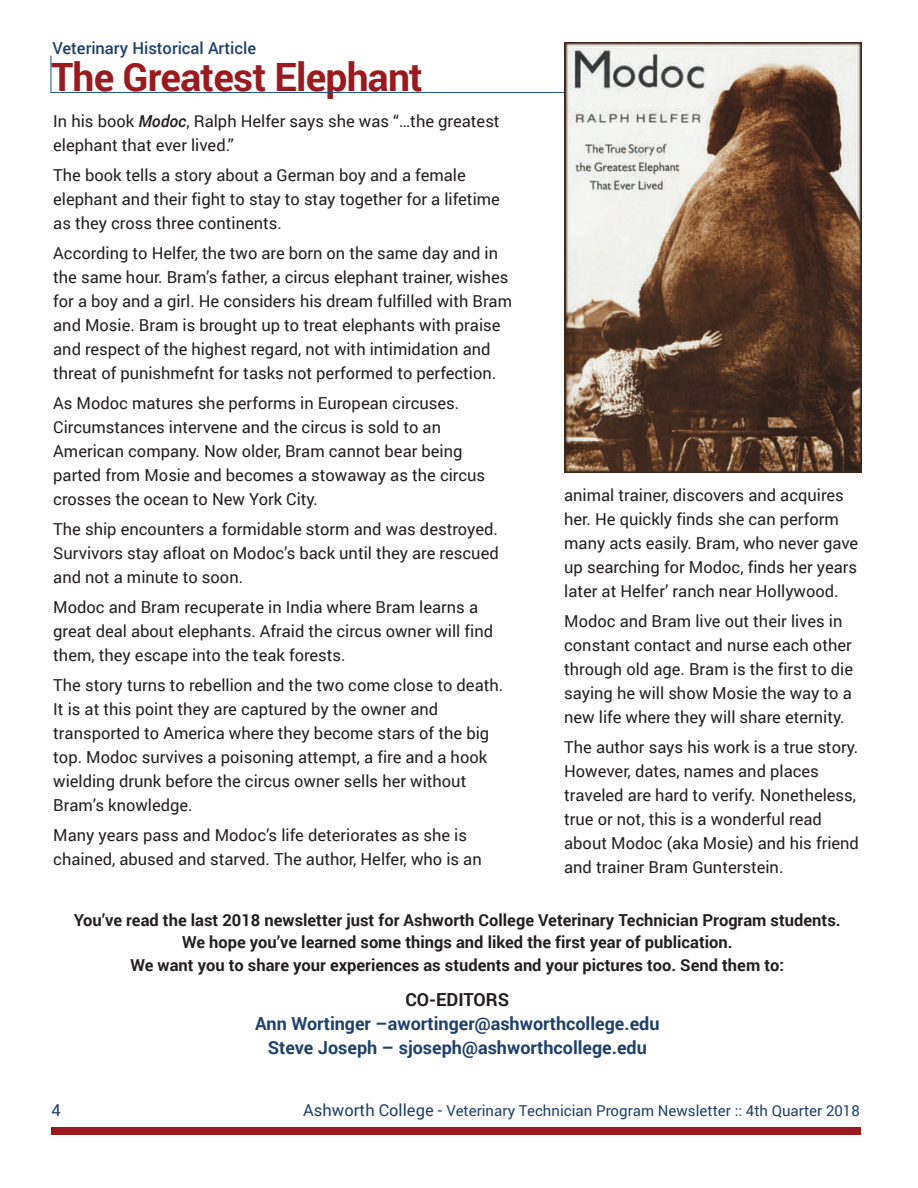
<style>
.page{position:relative;width:918px;height:1188px;background:#fff}
.page>*{position:absolute;margin:0;border:0;box-sizing:border-box;transform-origin:0 0}
.t1{font:700 39px "Roboto";letter-spacing:-.02em;color:#991b1f}
.t2{font:700 18px/24px "Roboto";color:#20406c;text-align:center}
.t3{font:700 18px "Roboto";color:#231f20}
.t4{font:16.5px/24px "Roboto";color:#231f20}
.t5{font:700 16.5px/22.5px "Roboto";color:#231f20;text-align:center}
.t6{font:500 16.5px "Roboto";color:#20406c}
.t7{font:16.5px "Roboto";color:#20406c}
.t8{font:15px "Roboto";color:#20406c}
.s1{font-weight:500;font-style:italic}
.s2{font-size:16.5px}
</style>
<div class="page">
<svg style="left:50px;top:55px;width:514px;height:38px"></svg>
<div style="left:51px;top:1127px;width:810px;height:8px;background:#991b1f"></div>
<img style="left:564px;top:42px;width:297px;height:430px">
<p class="t6" style="left:52px;top:37px;width:205px">Veterinary Historical Article</p>
<h1 class="t1" style="left:51px;top:51px;width:373px">The Greatest Elephant</h1>
<p class="t4" style="left:53px;top:108px;width:448px">In his book <span class="s1">Modoc</span>, Ralph Helfer says she was “…the greatest elephant that ever lived.”</p>
<p class="t4" style="left:53px;top:162px;width:448px">The book tells a story about a German boy and a female elephant and their fight to stay to stay together for a lifetime as they cross three continents.</p>
<p class="t4" style="left:53px;top:240px;width:460px">According to Helfer, the two are born on the same day and in the same hour. Bram’s father, a circus elephant trainer, wishes for a boy and a girl. He considers his dream fulfilled with Bram and Mosie. Bram is brought up to treat elephants with praise and respect of the highest regard, not with intimidation and threat of punishmefnt for tasks not performed to perfection.</p>
<p class="t4" style="left:53px;top:391px;width:433px">As Modoc matures she performs in European circuses.<br>Circumstances intervene and the circus is sold to an American company. Now older, Bram cannot bear being parted from Mosie and becomes a stowaway as the circus crosses the ocean to New York City.</p>
<p class="t4" style="left:53px;top:517px;width:447px;text-align:justify">The ship encounters a formidable storm and was destroyed.<br>Survivors stay afloat on Modoc’s back until they are rescued and not a minute to soon.</p>
<p class="t4" style="left:53px;top:595px;width:441px">Modoc and Bram recuperate in India where Bram learns a great deal about elephants. Afraid the circus owner will find them, they escape into the teak forests.</p>
<p class="t4" style="left:53px;top:673px;width:452px">The story turns to rebellion and the two come close to death.<br>It is at this point they are captured by the owner and transported to America where they become stars of the big top. Modoc survives a poisoning attempt, a fire and a hook wielding drunk before the circus owner sells her without Bram’s knowledge.</p>
<p class="t4" style="left:53px;top:823px;width:430px">Many years pass and Modoc’s life deteriorates as she is chained, abused and starved. The author, Helfer, who is an</p>
<p class="t4" style="left:564px;top:483px;width:296px">animal trainer, discovers and acquires her. He quickly finds she can perform many acts easily. Bram, who never gave up searching for Modoc, finds her years later at Helfer’ ranch near Hollywood.</p>
<p class="t4" style="left:564px;top:609px;width:290px">Modoc and Bram live out their lives in constant contact and nurse each other through old age. Bram is the first to die saying he will show Mosie the way to a new life where they will share eternity.</p>
<p class="t4" style="left:564px;top:735px;width:296px">The author says his work is a true story.<br>However, dates, names and places traveled are hard to verify. Nonetheless, true or not, this is a wonderful read about Modoc (aka Mosie) and his friend and trainer Bram Gunterstein.</p>
<p class="t5" style="left:74px;top:908px;width:768px">You’ve read the last 2018 newsletter just for Ashworth College Veterinary Technician Program students.<br>We hope you’ve learned some things and liked the first year of publication.<br>We want you to share your experiences as students and your pictures too. Send them to:</p>
<p class="t3" style="left:405px;top:987px;width:105px">CO-EDITORS</p>
<p class="t2" style="left:255px;top:1011px;width:406px">Ann Wortinger –awortinger@ashworthcollege.edu<br>Steve Joseph – sjoseph@ashworthcollege.edu</p>
<p class="t7" style="left:51px;top:1099px;width:11px">4</p>
<p class="t8" style="left:303px;top:1100px;width:558px"><span class="s2">Ashworth College -</span> Veterinary Technician Program Newsletter :: 4th Quarter 2018</p>
</div>
